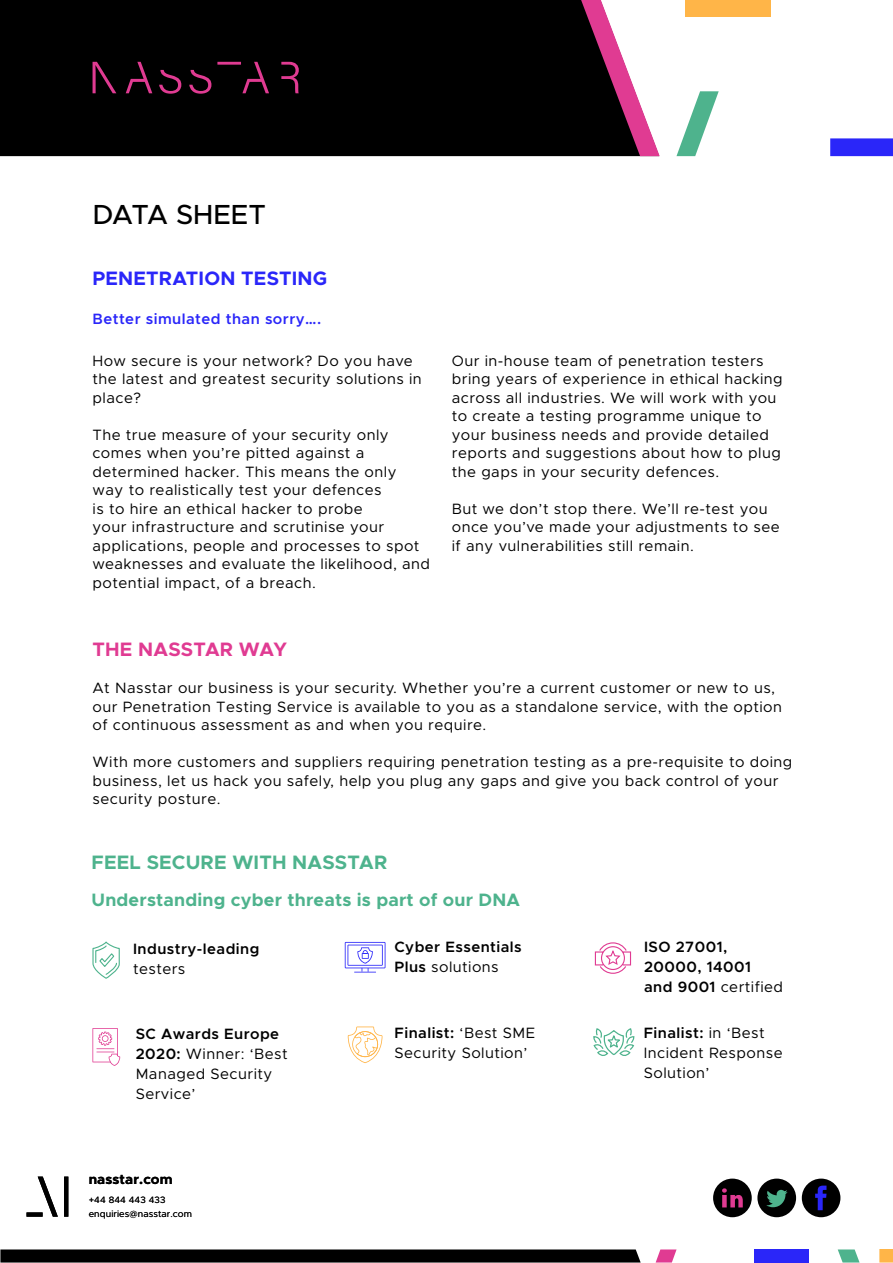
<style>
.page{position:relative;width:893px;height:1263px;background:#fff}
.page>*{position:absolute;margin:0;border:0;box-sizing:border-box;transform-origin:0 0}
.t1{font:500 27.75px "Metropolis";color:#000}
.t2{font:700 19.5px "Metropolis";letter-spacing:.01em;color:#4eb38d}
.t3{font:700 19.5px "Metropolis";letter-spacing:.01em;color:#2a26f9}
.t4{font:700 19.5px "Metropolis";letter-spacing:.01em;color:#e03b92}
.t5{font:700 18px "Metropolis";letter-spacing:.01em;color:#4eb38d}
.t6{font:15px/18.5px "Metropolis";letter-spacing:.03em;color:#000}
.t7{font:600 15px/20.1px "Metropolis";letter-spacing:.03em;color:#000}
.t8{font:600 15px "Metropolis";letter-spacing:.03em;color:#2a26f9}
.t9{font:700 13.8px "Metropolis";letter-spacing:.01em;color:#000}
.t10{font:9.15px/13.8px "Metropolis";letter-spacing:.01em;color:#000}
.s1{font-weight:400}
.s2{font-weight:600}
</style>
<div class="page">
<div style="left:0;top:0;width:581px;height:156px;background:#000"></div>
<svg style="left:676px;top:91px;width:43px;height:65px"></svg>
<div style="left:685px;top:0;width:85px;height:17px;background:#ffb548"></div>
<svg style="left:830px;top:138px;width:63px;height:18px"></svg>
<svg style="left:581px;top:0;width:79px;height:156px"></svg>
<svg style="left:159px;top:70px;width:22px;height:24px"></svg>
<svg style="left:189px;top:70px;width:22px;height:24px"></svg>
<svg style="left:281px;top:62px;width:18px;height:31px"></svg>
<svg style="left:93px;top:62px;width:23px;height:31px"></svg>
<svg style="left:217px;top:62px;width:52px;height:31px;background:#210816"></svg>
<svg style="left:126px;top:62px;width:26px;height:31px"></svg>
<svg style="left:348px;top:1026px;width:34px;height:37px"></svg>
<svg style="left:92px;top:1028px;width:28px;height:38px"></svg>
<svg style="left:345px;top:942px;width:40px;height:31px"></svg>
<svg style="left:594px;top:942px;width:38px;height:32px"></svg>
<svg style="left:593px;top:1028px;width:42px;height:28px"></svg>
<svg style="left:92px;top:941px;width:28px;height:38px"></svg>
<div style="left:713px;top:1178px;width:39px;height:39px;background:#000;border-radius:50%"></div>
<div style="left:757px;top:1178px;width:39px;height:39px;background:#000;border-radius:50%"></div>
<div style="left:802px;top:1178px;width:38px;height:39px;background:#000;border-radius:50%"></div>
<svg style="left:722px;top:1188px;width:21px;height:19px"></svg>
<svg style="left:766px;top:1190px;width:22px;height:17px"></svg>
<svg style="left:815px;top:1185px;width:11px;height:25px"></svg>
<svg style="left:0;top:1249px;width:641px;height:13px;background:#0a0a0a"></svg>
<svg style="left:656px;top:1249px;width:21px;height:13px"></svg>
<div style="left:754px;top:1249px;width:54px;height:13px;background:#2a26f9"></div>
<svg style="left:838px;top:1249px;width:22px;height:13px"></svg>
<svg style="left:879px;top:1249px;width:14px;height:13px"></svg>
<svg style="left:27px;top:1176px;width:31px;height:41px"></svg>
<svg style="left:64px;top:1176px;width:4px;height:41px"></svg>
<h1 class="t1" style="left:93px;top:197px;width:175px">DATA SHEET</h1>
<h2 class="t3" style="left:93px;top:266px;width:236px">PENETRATION TESTING</h2>
<p class="t8" style="left:93px;top:310px;width:230px">Better simulated than sorry….</p>
<p class="t6" style="left:93px;top:352px;width:331px">How secure is your network? Do you have the latest and greatest security solutions in place?</p>
<p class="t6" style="left:93px;top:425px;width:339px">The true measure of your security only comes when you’re pitted against a determined hacker. This means the only way to realistically test your defences<br>is to hire an ethical hacker to probe<br>your infrastructure and scrutinise your applications, people and processes to spot weaknesses and evaluate the likelihood, and potential impact, of a breach.</p>
<p class="t6" style="left:452px;top:351px;width:333px">Our in-house team of penetration testers bring years of experience in ethical hacking across all industries. We will work with you to create a testing programme unique to your business needs and provide detailed reports and suggestions about how to plug the gaps in your security defences.</p>
<p class="t6" style="left:452px;top:499px;width:329px">But we don’t stop there. We’ll re-test you once you’ve made your adjustments to see if any vulnerabilities still remain.</p>
<h2 class="t4" style="left:93px;top:636px;width:196px">THE NASSTAR WAY</h2>
<p class="t6" style="left:93px;top:679px;width:691px">At Nasstar our business is your security. Whether you’re a current customer or new to us, our Penetration Testing Service is available to you as a standalone service, with the option of continuous assessment as and when you require.</p>
<p class="t6" style="left:93px;top:753px;width:701px">With more customers and suppliers requiring penetration testing as a pre-requisite to doing business, let us hack you safely, help you plug any gaps and give you back control of your security posture.</p>
<h2 class="t2" style="left:92px;top:850px;width:297px">FEEL SECURE WITH NASSTAR</h2>
<p class="t5" style="left:92px;top:888px;width:430px">Understanding cyber threats is part of our DNA</p>
<p class="t7" style="left:133px;top:938px;width:128px">Industry-leading</p>
<p class="t6" style="left:133px;top:959px;width:54px">testers</p>
<p class="t7" style="left:394px;top:936px;width:129px">Cyber Essentials<br>Plus <span class="s1">solutions</span></p>
<p class="t6" style="left:136px;top:1024px;width:153px;line-height:20.1px"><span class="s2">SC Awards Europe<br>2020:</span> Winner: ‘Best<br>Managed Security<br>Service’</p>
<p class="t6" style="left:395px;top:1022px;width:142px;line-height:20.1px"><span class="s2">Finalist:</span> ‘Best SME<br>Security Solution’</p>
<p class="t9" style="left:89px;top:1170px;width:85px">nasstar.com</p>
<p class="t10" style="left:89px;top:1193px;width:105px">+44 844 443 433 enquiries@nasstar.com</p>
<p class="t7" style="left:644px;top:936px;width:141px">ISO 27001,<br>20000, 14001 and 9001 <span class="s1">certified</span></p>
<p class="t6" style="left:644px;top:1023px;width:140px;line-height:20.1px"><span class="s2">Finalist:</span> in ‘Best<br>Incident Response<br>Solution’</p>
</div>
